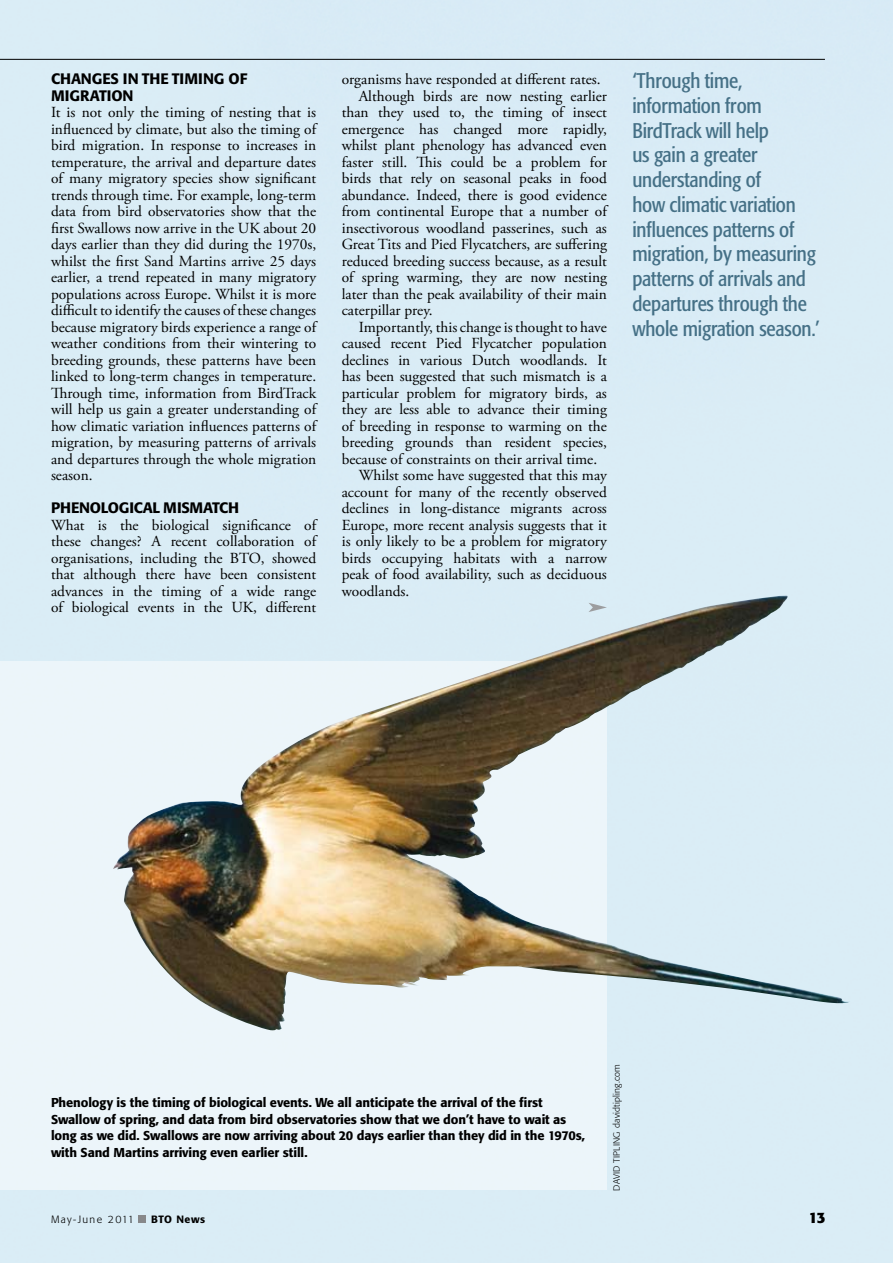
<style>
.page{position:relative;width:893px;height:1263px;background:#fff}
.page>*{position:absolute;margin:0;border:0;box-sizing:border-box;transform-origin:0 0}
.t1{font:condensed 21px/24.8px "Formata BQ";letter-spacing:-.01em;color:#457086}
.t2{font:15.3px/16.5px "Adobe Garamond Pro";color:#000;text-align:justify}
.t3{font:500 15px/16.5px "Formata BQ";letter-spacing:.005em;color:#000}
.t4{font:700 15px "Formata BQ";color:#000}
.t5{font:500 12.75px/16.5px "Formata BQ";letter-spacing:-.01em;color:#000}
.t6{font:300 10.5px "Formata BQ";letter-spacing:.13em;color:#000}
.t7{font:500 10.5px "Formata BQ";letter-spacing:.06em;color:#000}
.t8{font:300 9px "Formata BQ";letter-spacing:.03em;color:#000}
</style>
<div class="page">
<hr style="left:0;top:59px;width:825px;height:1px;background:#000">
<div style="left:139px;top:1215px;width:7px;height:8px;background:#87888a"></div>
<div style="left:0;top:662px;width:607px;height:528px;background:#ecf5fa"></div>
<img style="left:113px;top:596px;width:737px;height:434px">
<p class="t3" style="left:51px;top:70px;width:198px">Changes in the timing of migration</p>
<p class="t2" style="left:51px;top:104px;width:267px">It is not only the timing of nesting that is influenced by climate, but also the timing of bird migration. In response to increases in temperature, the arrival and departure dates of many migratory species show significant trends through time. For example, long-term data from bird observatories show that the first Swallows now arrive in the UK about 20 days earlier than they did during the 1970s, whilst the first Sand Martins arrive 25 days earlier, a trend repeated in many migratory populations across Europe. Whilst it is more difficult to identify the causes of these changes because migratory birds experience a range of weather conditions from their wintering to breeding grounds, these patterns have been linked to long-term changes in temperature.<br>Through time, information from BirdTrack will help us gain a greater understanding of how climatic variation influences patterns of migration, by measuring patterns of arrivals and departures through the whole migration season.</p>
<p class="t3" style="left:51px;top:499px;width:190px">Phenological mismatch</p>
<p class="t2" style="left:51px;top:517px;width:267px">What is the biological significance of these changes? A recent collaboration of organisations, including the BTO, showed that although there have been consistent advances in the timing of a wide range of biological events in the UK, different</p>
<p class="t2" style="left:342px;top:71px;width:260px">organisms have responded at different rates.</p>
<p class="t2" style="left:359px;top:88px;width:250px">Although birds are now nesting earlier</p>
<p class="t2" style="left:342px;top:104px;width:267px">than they used to, the timing of insect</p>
<p class="t2" style="left:342px;top:121px;width:267px">emergence has changed more rapidly,</p>
<p class="t2" style="left:342px;top:137px;width:267px">whilst plant phenology has advanced even</p>
<p class="t2" style="left:342px;top:154px;width:267px">faster still. This could be a problem for</p>
<p class="t2" style="left:342px;top:170px;width:267px">birds that rely on seasonal peaks in food</p>
<p class="t2" style="left:342px;top:187px;width:267px">abundance. Indeed, there is good evidence</p>
<p class="t2" style="left:342px;top:203px;width:267px">from continental Europe that a number of</p>
<p class="t2" style="left:342px;top:220px;width:267px">insectivorous woodland passerines, such as</p>
<p class="t2" style="left:342px;top:236px;width:267px">Great Tits and Pied Flycatchers, are suffering</p>
<p class="t2" style="left:342px;top:253px;width:267px">reduced breeding success because, as a result</p>
<p class="t2" style="left:342px;top:269px;width:267px">of spring warming, they are now nesting</p>
<p class="t2" style="left:342px;top:286px;width:267px">later than the peak availability of their main</p>
<p class="t2" style="left:342px;top:302px;width:92px">caterpillar prey.</p>
<p class="t2" style="left:359px;top:319px;width:250px">Importantly, this change is thought to have</p>
<p class="t2" style="left:342px;top:335px;width:267px">caused recent Pied Flycatcher population</p>
<p class="t2" style="left:342px;top:352px;width:267px">declines in various Dutch woodlands. It</p>
<p class="t2" style="left:342px;top:368px;width:267px">has been suggested that such mismatch is a</p>
<p class="t2" style="left:342px;top:385px;width:267px">particular problem for migratory birds, as</p>
<p class="t2" style="left:342px;top:401px;width:267px">they are less able to advance their timing</p>
<p class="t2" style="left:342px;top:418px;width:267px">of breeding in response to warming on the</p>
<p class="t2" style="left:342px;top:434px;width:267px">breeding grounds than resident species,</p>
<p class="t2" style="left:342px;top:451px;width:257px">because of constraints on their arrival time.</p>
<p class="t2" style="left:359px;top:467px;width:250px">Whilst some have suggested that this may</p>
<p class="t2" style="left:342px;top:484px;width:267px">account for many of the recently observed</p>
<p class="t2" style="left:342px;top:500px;width:267px">declines in long-distance migrants across</p>
<p class="t2" style="left:342px;top:517px;width:267px">Europe, more recent analysis suggests that it</p>
<p class="t2" style="left:342px;top:533px;width:267px">is only likely to be a problem for migratory</p>
<p class="t2" style="left:342px;top:550px;width:267px">birds occupying habitats with a narrow</p>
<p class="t2" style="left:342px;top:566px;width:267px">peak of food availability, such as deciduous</p>
<p class="t2" style="left:342px;top:583px;width:69px">woodlands.</p>
<h1 class="t1" style="left:632px;top:68px;width:189px">‘Through time, information from<br>BirdTrack will help<br>us gain a greater understanding of<br>how climatic variation influences patterns of migration, by measuring patterns of arrivals and departures through the whole migration season.’</h1>
<p class="t5" style="left:51px;top:1094px;width:536px">Phenology is the timing of biological events. We all anticipate the arrival of the first Swallow of spring, and data from bird observatories show that we don’t have to wait as long as we did. Swallows are now arriving about 20 days earlier than they did in the 1970s, with Sand Martins arriving even earlier still.</p>
<p class="t8" style="left:611px;top:1191px;width:128px;rotate:-90deg">David Tipling davidtipling.com</p>
<p class="t6" style="left:51px;top:1213px;width:84px">May-June 2011</p>
<p class="t7" style="left:151px;top:1212px;width:56px">BTO News</p>
<p class="t4" style="left:809px;top:1208px;width:18px">13</p>
</div>
